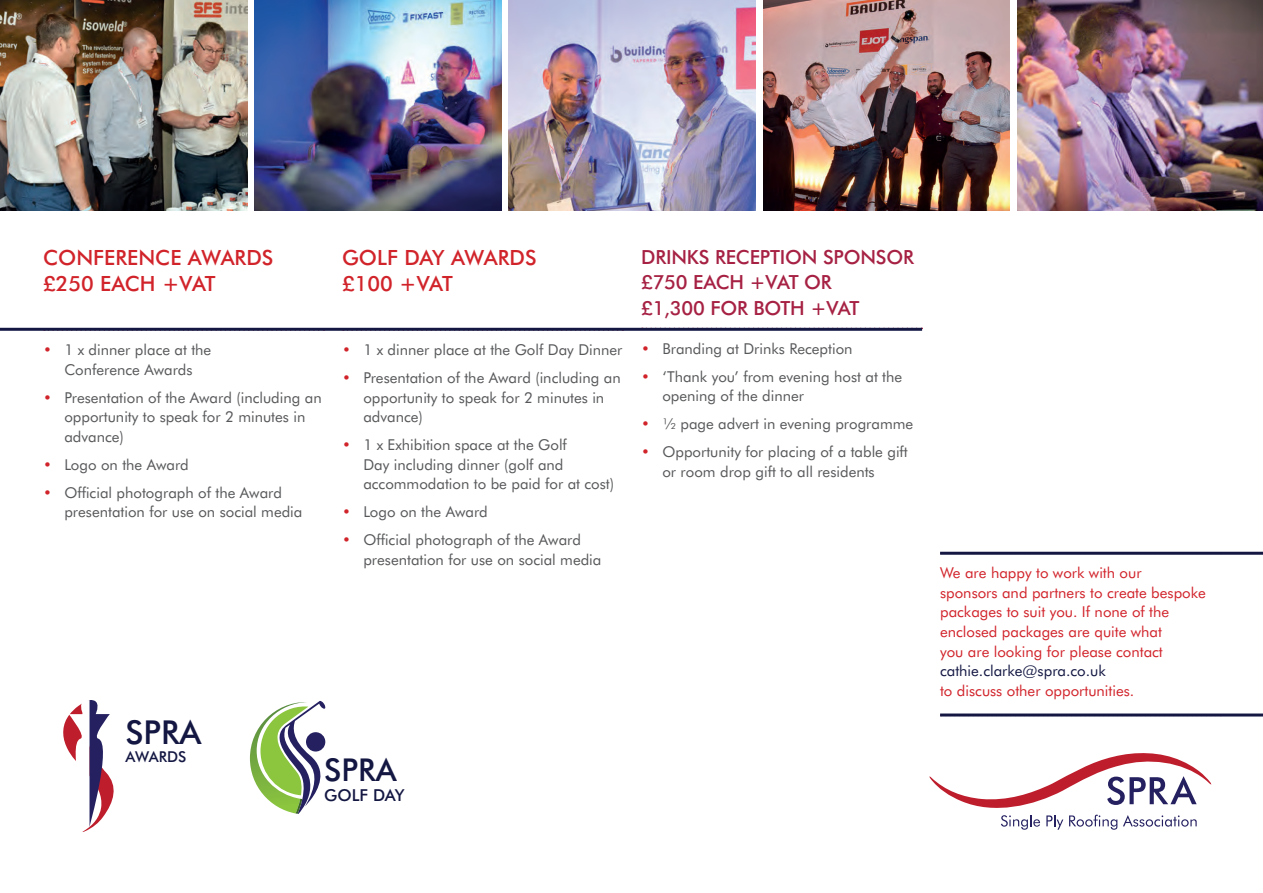
<style>
.page{position:relative;width:1263px;height:893px;background:#fff}
.page>*{position:absolute;margin:0;border:0;box-sizing:border-box;transform-origin:0 0}
.t1{font:500 33px "Futura BT";color:#131742}
.t2{font:500 31.5px "Futura BT";color:#131742}
.t3{font:500 21px/25.5px "Futura BT";color:#d1232a}
.t4{font:500 19.5px/25.5px "Futura BT";letter-spacing:-.01em;color:#a62143}
.t5{font:500 16.5px "Futura BT";color:#131742}
.t6{font:15px/19.5px "Futura BT";color:#57585a}
.t7{font:15px/19.5px "Futura BT";color:#d1232a}
.t8{font:15px "Futura BT";color:#131742}
.t9{font:500 15px "Futura BT";color:#131742}
.s1{color:#d1232a}
</style>
<div class="page">
<img style="left:255px;top:0;width:246px;height:211px">
<img style="left:763px;top:0;width:246px;height:211px">
<img style="left:509px;top:0;width:246px;height:211px">
<img style="left:1px;top:0;width:246px;height:211px">
<img style="left:1017px;top:0;width:246px;height:211px">
<svg style="left:929px;top:753px;width:282px;height:77px"></svg>
<svg style="left:63px;top:700px;width:51px;height:132px"></svg>
<svg style="left:250px;top:701px;width:75px;height:113px"></svg>
<hr style="left:0;top:328px;width:922px;height:3px;background:#131742">
<hr style="left:940px;top:552px;width:323px;height:3px;background:#131742">
<hr style="left:940px;top:713px;width:323px;height:3px;background:#131742">
<h3 class="t3" style="left:43px;top:245px;width:232px">CONFERENCE AWARDS £250 EACH +VAT</h3>
<p class="t6" style="left:43px;top:340px;width:170px;text-align:center"><span class="s1">•</span> 1 x dinner place at the<br>Conference Awards</p>
<p class="t6" style="left:64px;top:387px;width:259px;text-indent:-21px"><span class="s1">•</span> Presentation of the Award (including an opportunity to speak for 2 minutes in advance)</p>
<p class="t6" style="left:43px;top:454px;width:147px"><span class="s1">•</span> Logo on the Award</p>
<p class="t6" style="left:64px;top:482px;width:240px;text-indent:-21px"><span class="s1">•</span> Official photograph of the Award presentation for use on social media</p>
<h3 class="t3" style="left:342px;top:245px;width:196px">GOLF DAY AWARDS £100 +VAT</h3>
<p class="t6" style="left:342px;top:340px;width:282px"><span class="s1">•</span> 1 x dinner place at the Golf Day Dinner</p>
<p class="t6" style="left:363px;top:368px;width:259px;text-indent:-21px"><span class="s1">•</span> Presentation of the Award (including an opportunity to speak for 2 minutes in advance)</p>
<p class="t6" style="left:363px;top:435px;width:252px;text-indent:-21px"><span class="s1">•</span> 1 x Exhibition space at the Golf<br>Day including dinner (golf and accommodation to be paid for at cost)</p>
<p class="t6" style="left:342px;top:502px;width:147px"><span class="s1">•</span> Logo on the Award</p>
<p class="t6" style="left:363px;top:530px;width:240px;text-indent:-21px"><span class="s1">•</span> Official photograph of the Award presentation for use on social media</p>
<h3 class="t4" style="left:641px;top:244px;width:274px">DRINKS RECEPTION SPONSOR £750 EACH +VAT OR<br>£1,300 FOR BOTH +VAT</h3>
<p class="t6" style="left:641px;top:338px;width:213px"><span class="s1">•</span> Branding at Drinks Reception</p>
<p class="t6" style="left:662px;top:366px;width:241px;text-indent:-21px"><span class="s1">•</span> ‘Thank you’ from evening host at the opening of the dinner</p>
<p class="t6" style="left:641px;top:414px;width:274px"><span class="s1">•</span> ½ page advert in evening programme</p>
<p class="t6" style="left:662px;top:442px;width:247px;text-indent:-21px"><span class="s1">•</span> Opportunity for placing of a table gift or room drop gift to all residents</p>
<h1 class="t1" style="left:125px;top:712px;width:77px">SPRA</h1>
<p class="t9" style="left:125px;top:747px;width:63px">AWARDS</p>
<h2 class="t2" style="left:324px;top:751px;width:74px">SPRA</h2>
<p class="t5" style="left:324px;top:785px;width:82px">GOLF DAY</p>
<p class="t7" style="left:940px;top:563px;width:267px">We are happy to work with our<br>sponsors and partners to create bespoke packages to suit you. If none of the enclosed packages are quite what<br>you are looking for please contact</p>
<p class="t8" style="left:940px;top:661px;width:167px">cathie.clarke@spra.co.uk</p>
<p class="t7" style="left:940px;top:680px;width:196px">to discuss other opportunities.</p>
</div>
